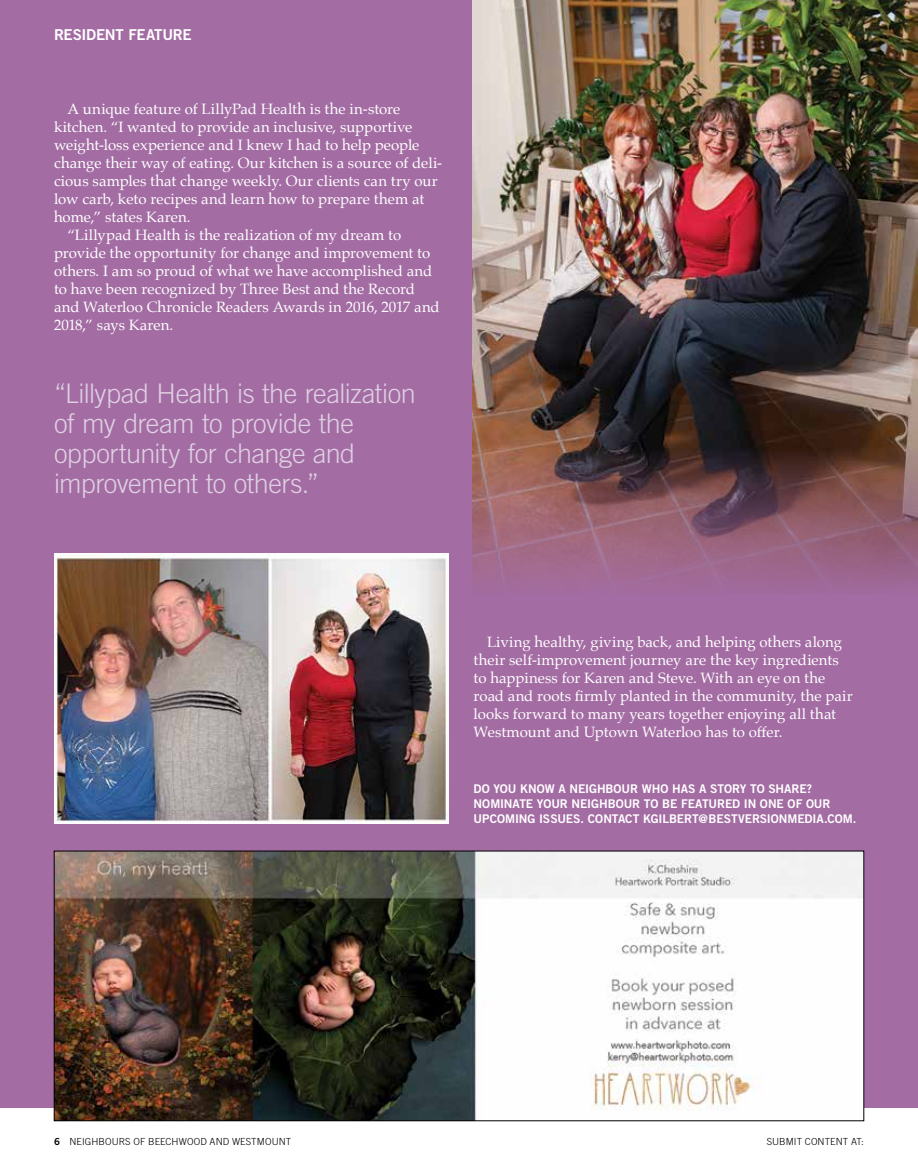
<style>
.page{position:relative;width:918px;height:1175px;background:#fff}
.page>*{position:absolute;margin:0;border:0;box-sizing:border-box;transform-origin:0 0}
.t1{font:300 27px/30px "Trade Gothic";letter-spacing:-.02em;color:#dfd0e3}
.t2{font:15px/18px "Palatino";color:#fff}
.t3{font:15px "Trade Gothic Bold Two";letter-spacing:-.015em;color:#fff}
.t4{font:12px/15px "Trade Gothic Bold Two";letter-spacing:-.005em;color:#fff}
.t5{font:300 9.75px "Trade Gothic LT Std";letter-spacing:.01em;color:#000}
.s1{font-family:"Trade Gothic Bold Two";font-weight:400}
</style>
<div class="page">
<div style="left:0;top:0;width:918px;height:1107px;background:#a36ca3"></div>
<img style="left:472px;top:0;width:446px;height:586px">
<img style="left:56px;top:852px;width:806px;height:266px">
<img style="left:54px;top:554px;width:395px;height:270px">
<p class="t3" style="left:54px;top:25px;width:139px">RESIDENT FEATURE</p>
<p class="t2" style="left:68px;top:99px;width:334px">A unique feature of LillyPad Health is the in-store</p>
<p class="t2" style="left:54px;top:117px;width:360px">kitchen. “I wanted to provide an inclusive, supportive</p>
<p class="t2" style="left:54px;top:135px;width:367px">weight-loss experience and I knew I had to help people</p>
<p class="t2" style="left:54px;top:153px;width:390px">change their way of eating. Our kitchen is a source of deli-</p>
<p class="t2" style="left:54px;top:171px;width:385px">cious samples that change weekly. Our clients can try our</p>
<p class="t2" style="left:54px;top:189px;width:372px">low carb, keto recipes and learn how to prepare them at</p>
<p class="t2" style="left:54px;top:207px;width:138px">home,” states Karen.</p>
<p class="t2" style="left:68px;top:225px;width:335px">“Lillypad Health is the realization of my dream to</p>
<p class="t2" style="left:54px;top:243px;width:378px">provide the opportunity for change and improvement to</p>
<p class="t2" style="left:54px;top:261px;width:380px">others. I am so proud of what we have accomplished and</p>
<p class="t2" style="left:54px;top:279px;width:363px">to have been recognized by Three Best and the Record</p>
<p class="t2" style="left:54px;top:297px;width:387px">and Waterloo Chronicle Readers Awards in 2016, 2017 and</p>
<p class="t2" style="left:54px;top:315px;width:121px">2018,” says Karen.</p>
<h1 class="t1" style="left:54px;top:377px;width:363px">“Lillypad Health is the realization of my dream to provide the opportunity for change and improvement to others.”</h1>
<p class="t2" style="left:474px;top:633px;width:381px;text-indent:14px">Living healthy, giving back, and helping others along their self-improvement journey are the key ingredients to happiness for Karen and Steve. With an eye on the road and roots firmly planted in the community, the pair looks forward to many years together enjoying all that Westmount and Uptown Waterloo has to offer.</p>
<p class="t4" style="left:474px;top:780px;width:384px">DO YOU KNOW A NEIGHBOUR WHO HAS A STORY TO SHARE?<br>NOMINATE YOUR NEIGHBOUR TO BE FEATURED IN ONE OF OUR<br>UPCOMING ISSUES. CONTACT KGILBERT@BESTVERSIONMEDIA.COM.</p>
<p class="t5" style="left:54px;top:1136px;width:239px"><span class="s1">6</span> NEIGHBOURS OF BEECHWOOD AND WESTMOUNT</p>
<p class="t5" style="left:767px;top:1136px;width:99px">SUBMIT CONTENT AT:</p>
</div>
